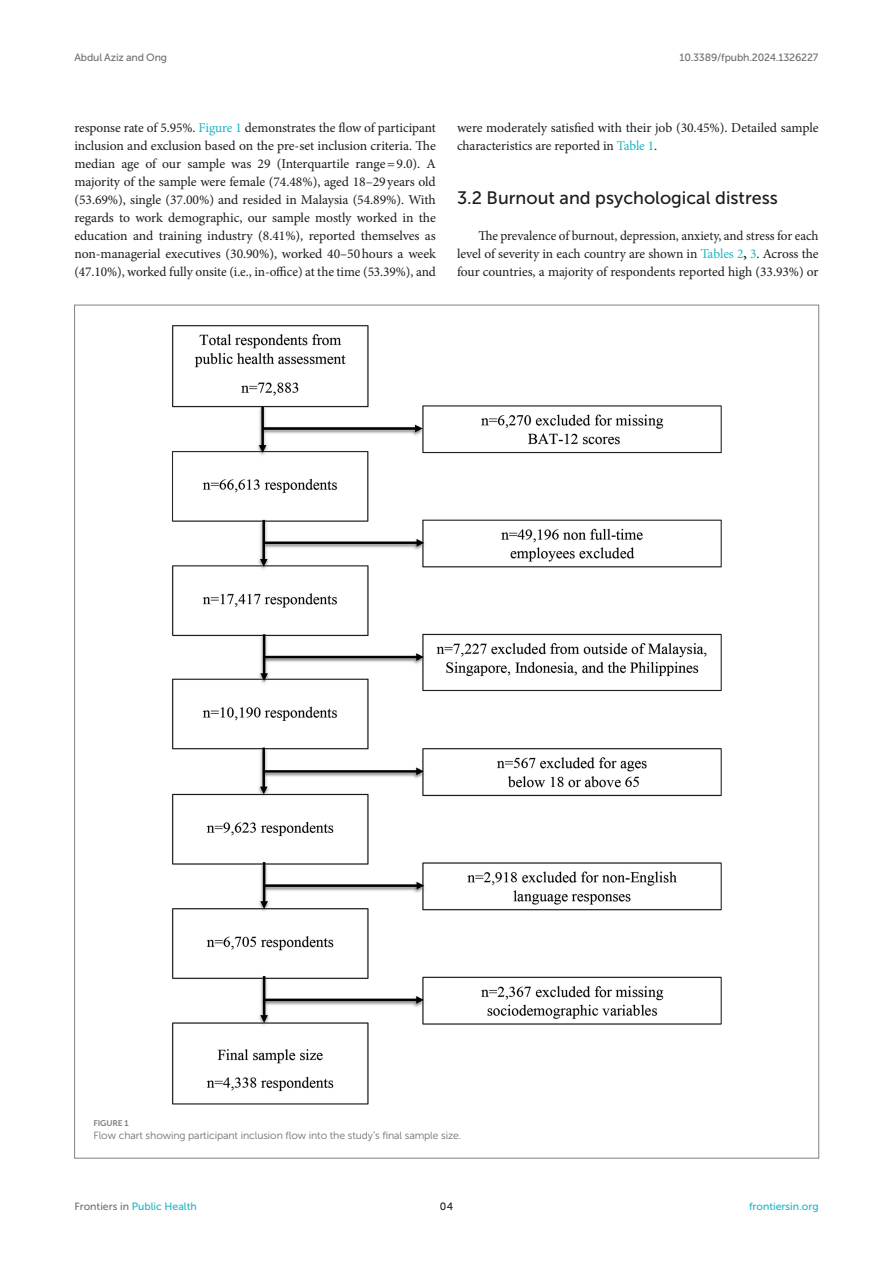
<style>
.page{position:relative;width:893px;height:1263px;background:#fff}
.page>*{position:absolute;margin:0;border:0;box-sizing:border-box;transform-origin:0 0}
.HEAD_2{font:18px "Museo Sans 500";color:#1b1c1b}
.TEXT_FLUSH{font:13.5px/18px "Minion Pro";letter-spacing:-.005em;color:#1b1c1b;text-align:justify}
.FIG_LEG{font:10.5px "Museo Sans 300";letter-spacing:-.01em;color:#706f70}
.t1{font:10.5px "Museo Sans 500";letter-spacing:-.015em;color:#706f70}
.t2{font:10.5px "Museo Sans 500";color:#1db5c3}
.t3{font:10.5px "Museo Sans 500";color:#1b1c1b}
.FIG_HD{font:8.25px "Museo Sans 700";letter-spacing:-.01em;color:#7e7f7f}
.s1{color:#1db5c3}
.s2{font-weight:700}
.s3{color:#706f70}
</style>
<div class="page">
<img style="left:172px;top:325px;width:550px;height:780px">
<p class="t1" style="left:74px;top:51px;width:94px">Abdul Aziz and Ong</p>
<p class="t1" style="left:679px;top:51px;width:141px">10.3389/fpubh.2024.1326227</p>
<p class="TEXT_FLUSH" style="left:74px;top:119px;width:363px">response rate of 5.95%. <span class="s1">Figure 1</span> demonstrates the flow of participant inclusion and exclusion based on the pre-set inclusion criteria. The median age of our sample was 29 (Interquartile range=9.0). A majority of the sample were female (74.48%), aged 18–29years old (53.69%), single (37.00%) and resided in Malaysia (54.89%). With regards to work demographic, our sample mostly worked in the education and training industry (8.41%), reported themselves as non-managerial executives (30.90%), worked 40–50hours a week (47.10%), worked fully onsite (i.e., in-office) at the time (53.39%), and</p>
<p class="TEXT_FLUSH" style="left:457px;top:119px;width:363px">were moderately satisfied with their job (30.45%). Detailed sample characteristics are reported in <span class="s1">Table 1</span>.</p>
<p class="HEAD_2" style="left:457px;top:188px;width:322px">3.2 Burnout and psychological distress</p>
<p class="TEXT_FLUSH" style="left:457px;top:227px;width:363px;text-indent:21px">The prevalence of burnout, depression, anxiety, and stress for each level of severity in each country are shown in <span class="s1">Tables 2</span><span class="s2">,</span> <span class="s1">3</span>. Across the four countries, a majority of respondents reported high (33.93%) or</p>
<p class="FIG_HD" style="left:94px;top:1118px;width:37px">FIGURE 1</p>
<p class="FIG_LEG" style="left:94px;top:1130px;width:370px">Flow chart showing participant inclusion flow into the study’s final sample size.</p>
<p class="t2" style="left:74px;top:1200px;width:124px"><span class="s3">Frontiers in</span> Public Health</p>
<p class="t3" style="left:440px;top:1200px;width:15px">04</p>
<p class="t2" style="left:749px;top:1200px;width:71px">frontiersin.org</p>
</div>
